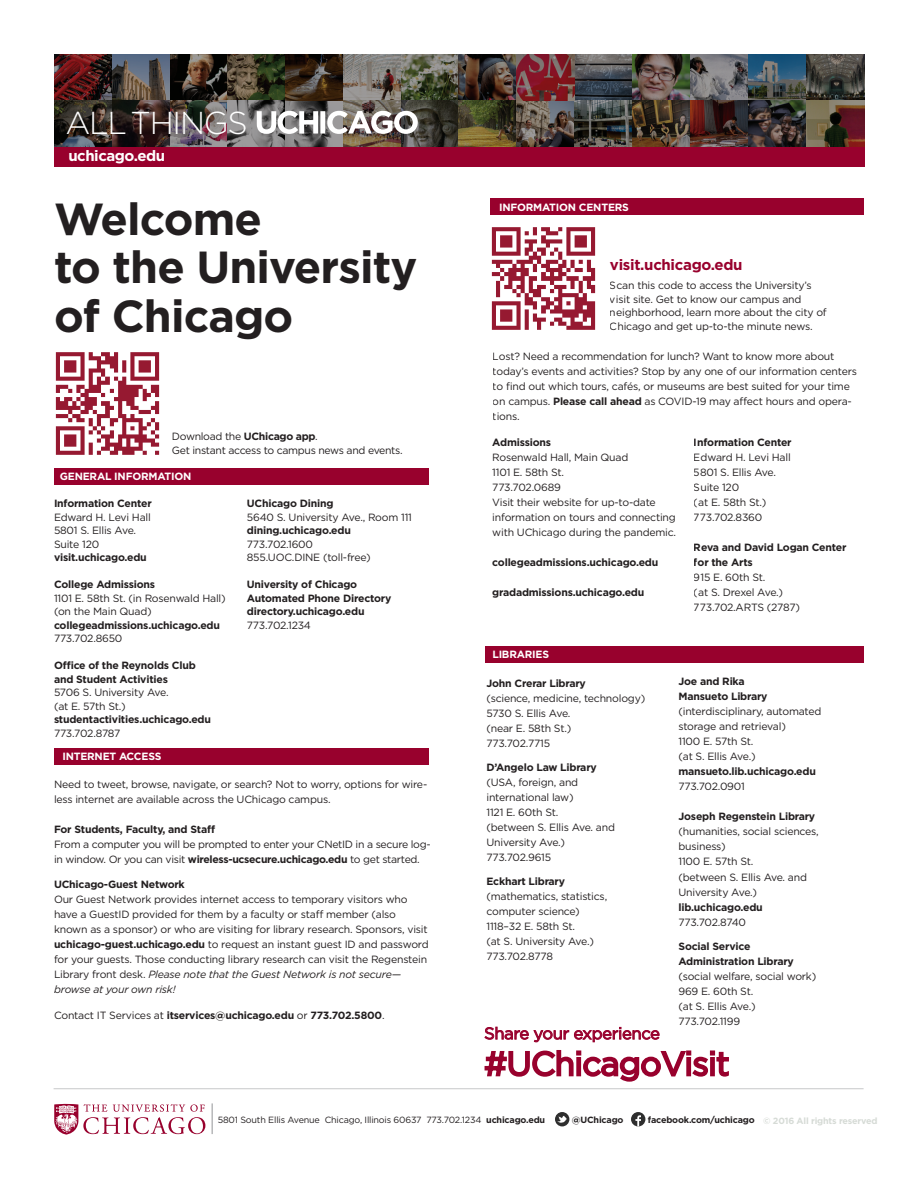
<style>
.page{position:relative;width:918px;height:1188px;background:#fff}
.page>*{position:absolute;margin:0;border:0;box-sizing:border-box;transform-origin:0 0}
.t1{font:700 44.85px/48.6px "Gotham";letter-spacing:-.02em;color:#231f20}
.t2{font:33px "Gotham";letter-spacing:-.02em;color:#98012d}
.t3{font:300 31.65px "Gotham";letter-spacing:-.04em;color:#fff}
.t4{font:16.5px "Gotham";letter-spacing:-.02em;color:#98012d}
.t5{font:700 15px "Gotham";letter-spacing:-.02em;color:#98012d}
.t6{font:700 15px "Gotham";letter-spacing:-.03em;color:#fff}
.t7{font:10.5px/15px "Gotham";letter-spacing:-.02em;color:#231f20}
.t8{font:700 10.5px/13.5px "Gotham";letter-spacing:-.02em;color:#231f20}
.t9{font:700 10.5px "Gotham";letter-spacing:-.02em;color:#fff}
.t10{font:9px "Gotham";letter-spacing:-.02em;color:#231f20}
.t11{font:700 9px "Gotham";letter-spacing:-.02em;color:#231f20}
.t12{font:700 9px "Gotham";letter-spacing:-.02em;color:#d6dbd6}
.s1{font-weight:700}
.s2{font-style:italic}
.s3{font-weight:400}
</style>
<div class="page">
<svg style="left:54px;top:1103px;width:151px;height:32px"></svg>
<div style="left:54px;top:147px;width:810px;height:20px;background:#98012d"></div>
<hr style="left:54px;top:1088px;width:810px;height:1px;background:#c7c8ca">
<img style="left:54px;top:54px;width:810px;height:93px">
<svg style="left:257px;top:111px;width:161px;height:23px"></svg>
<hr style="left:212px;top:1103px;width:1px;height:31px;background:#939598">
<div style="left:631px;top:1112px;width:14px;height:14px;background:#2e2e2e;border-radius:50%"></div>
<svg style="left:635px;top:1115px;width:6px;height:11px"></svg>
<div style="left:555px;top:1112px;width:14px;height:14px;background:#2e2e2e;border-radius:50%"></div>
<svg style="left:557px;top:1116px;width:10px;height:7px"></svg>
<div style="left:54px;top:468px;width:374px;height:16px;background:#98012d"></div>
<img style="left:55px;top:352px;width:105px;height:103px">
<div style="left:486px;top:646px;width:378px;height:17px;background:#98012d"></div>
<div style="left:54px;top:749px;width:374px;height:16px;background:#98012d"></div>
<div style="left:491px;top:199px;width:373px;height:16px;background:#98012d"></div>
<img style="left:491px;top:227px;width:105px;height:103px">
<svg style="left:484px;top:1026px;width:176px;height:17px"></svg>
<svg style="left:484px;top:1050px;width:245px;height:32px"></svg>
<h3 class="t3" style="left:65px;top:102px;width:184px">ALL THINGS</h3>
<h3 class="t6" style="left:68px;top:146px;width:98px">uchicago.edu</h3>
<h1 class="t1" style="left:54px;top:194px;width:365px">Welcome<br>to the University of Chicago</h1>
<p class="t7" style="left:172px;top:430px;width:232px;line-height:13.5px">Download the <span class="s1">UChicago app</span>.<br>Get instant access to campus news and events.</p>
<p class="t9" style="left:60px;top:470px;width:133px">GENERAL INFORMATION</p>
<p class="t8" style="left:54px;top:497px;width:99px">Information Center</p>
<p class="t7" style="left:54px;top:510px;width:98px;line-height:13.5px">Edward H. Levi Hall<br>5801 S. Ellis Ave.<br>Suite 120</p>
<p class="t8" style="left:54px;top:551px;width:94px">visit.uchicago.edu</p>
<p class="t8" style="left:54px;top:578px;width:103px">College Admissions</p>
<p class="t7" style="left:54px;top:591px;width:173px;line-height:13.5px">1101 E. 58th St. (in Rosenwald Hall) (on the Main Quad)</p>
<p class="t8" style="left:54px;top:618px;width:168px">collegeadmissions.uchicago.edu</p>
<p class="t7" style="left:54px;top:631px;width:70px">773.702.8650</p>
<p class="t8" style="left:54px;top:659px;width:143px">Office of the Reynolds Club and Student Activities</p>
<p class="t7" style="left:54px;top:686px;width:116px;line-height:13.5px">5706 S. University Ave. (at E. 57th St.)</p>
<p class="t8" style="left:54px;top:713px;width:159px">studentactivities.uchicago.edu</p>
<p class="t7" style="left:54px;top:725px;width:68px">773.702.8787</p>
<p class="t9" style="left:62px;top:750px;width:101px">INTERNET ACCESS</p>
<p class="t8" style="left:247px;top:497px;width:88px">UChicago Dining</p>
<p class="t7" style="left:247px;top:509px;width:167px">5640 S. University Ave., Room 111</p>
<p class="t8" style="left:247px;top:524px;width:105px">dining.uchicago.edu</p>
<p class="t7" style="left:247px;top:537px;width:125px;line-height:13.5px">773.702.1600<br>855.UOC.DINE (toll-free)</p>
<p class="t8" style="left:247px;top:578px;width:146px">University of Chicago<br>Automated Phone Directory directory.uchicago.edu</p>
<p class="t7" style="left:247px;top:617px;width:66px">773.702.1234</p>
<p class="t7" style="left:54px;top:776px;width:375px">Need to tweet, browse, navigate, or search? Not to worry, options for wire&shy;less internet are available across the UChicago campus.</p>
<p class="t8" style="left:54px;top:822px;width:163px">For Students, Faculty, and Staff</p>
<p class="t7" style="left:54px;top:836px;width:378px">From a computer you will be prompted to enter your CNetID in a secure log&shy;in window. Or you can visit <span class="s1">wireless-ucsecure.uchicago.edu</span> to get started.</p>
<p class="t8" style="left:54px;top:878px;width:132px">UChicago-Guest Network</p>
<p class="t7" style="left:54px;top:892px;width:376px">Our Guest Network provides internet access to temporary visitors who have a GuestID provided for them by a faculty or staff member (also known as a sponsor) or who are visiting for library research. Sponsors, visit <span class="s1">uchicago-guest.uchicago.edu</span> to request an instant guest ID and password for your guests. Those conducting library research can visit the Regenstein Library front desk. <span class="s2">Please note that the Guest Network is not secure— browse at your own risk!</span></p>
<p class="t8" style="left:54px;top:1008px;width:332px"><span class="s3">Contact IT Services at</span> itservices@uchicago.edu <span class="s3">or</span> 773.702.5800<span class="s3">.</span></p>
<p class="t9" style="left:499px;top:200px;width:131px">INFORMATION CENTERS</p>
<h3 class="t5" style="left:610px;top:255px;width:134px">visit.uchicago.edu</h3>
<p class="t7" style="left:610px;top:279px;width:218px;line-height:13.5px">Scan this code to access the University’s visit site. Get to know our campus and neighborhood, learn more about the city of Chicago and get up-to-the minute news.</p>
<p class="t7" style="left:493px;top:349px;width:366px">Lost? Need a recommendation for lunch? Want to know more about today’s events and activities? Stop by any one of our information centers to find out which tours, cafés, or museums are best suited for your time on campus. <span class="s1">Please call ahead</span> as COVID-19 may affect hours and opera&shy;tions.</p>
<p class="t8" style="left:492px;top:436px;width:60px">Admissions</p>
<p class="t7" style="left:492px;top:450px;width:185px">Rosenwald Hall, Main Quad<br>1101 E. 58th St.<br>773.702.0689<br>Visit their website for up-to-date information on tours and connecting with UChicago during the pandemic.</p>
<p class="t8" style="left:492px;top:556px;width:168px">collegeadmissions.uchicago.edu</p>
<p class="t8" style="left:492px;top:586px;width:154px">gradadmissions.uchicago.edu</p>
<p class="t8" style="left:694px;top:436px;width:99px">Information Center</p>
<p class="t7" style="left:694px;top:450px;width:98px">Edward H. Levi Hall<br>5801 S. Ellis Ave.<br>Suite 120<br>(at E. 58th St.)<br>773.702.8360</p>
<p class="t8" style="left:694px;top:540px;width:154px;line-height:15px">Reva and David Logan Center for the Arts</p>
<p class="t7" style="left:694px;top:570px;width:108px">915 E. 60th St.<br>(at S. Drexel Ave.)<br>773.702.ARTS (2787)</p>
<p class="t9" style="left:492px;top:647px;width:58px">LIBRARIES</p>
<p class="t8" style="left:487px;top:676px;width:101px">John Crerar Library</p>
<p class="t7" style="left:487px;top:690px;width:160px">(science, medicine, technology)<br>5730 S. Ellis Ave.<br>(near E. 58th St.)<br>773.702.7715</p>
<p class="t8" style="left:487px;top:760px;width:112px">D’Angelo Law Library</p>
<p class="t7" style="left:487px;top:774px;width:130px">(USA, foreign, and international law)<br>1121 E. 60th St.<br>(between S. Ellis Ave. and<br>University Ave.)<br>773.702.9615</p>
<p class="t8" style="left:487px;top:874px;width:80px">Eckhart Library</p>
<p class="t7" style="left:487px;top:888px;width:122px">(mathematics, statistics, computer science)<br>1118–32 E. 58th St.<br>(at S. University Ave.)<br>773.702.8778</p>
<p class="t8" style="left:679px;top:674px;width:91px;line-height:15px">Joe and Rika<br>Mansueto Library</p>
<p class="t7" style="left:679px;top:704px;width:144px">(interdisciplinary, automated storage and retrieval)<br>1100 E. 57th St.<br>(at S. Ellis Ave.)</p>
<p class="t8" style="left:679px;top:765px;width:139px">mansueto.lib.uchicago.edu</p>
<p class="t7" style="left:679px;top:779px;width:68px">773.702.0901</p>
<p class="t8" style="left:679px;top:810px;width:138px">Joseph Regenstein Library</p>
<p class="t7" style="left:679px;top:824px;width:142px">(humanities, social sciences, business)<br>1100 E. 57th St.<br>(between S. Ellis Ave. and<br>University Ave.)</p>
<p class="t8" style="left:679px;top:900px;width:86px">lib.uchicago.edu</p>
<p class="t7" style="left:679px;top:914px;width:69px">773.702.8740</p>
<p class="t8" style="left:679px;top:938px;width:117px;line-height:15px">Social Service<br>Administration Library</p>
<p class="t7" style="left:679px;top:968px;width:139px">(social welfare, social work)<br>969 E. 60th St.<br>(at S. Ellis Ave.)<br>773.702.1199</p>
<h3 class="t4" style="left:484px;top:1023px;width:177px">Share your experience</h3>
<h2 class="t2" style="left:484px;top:1042px;width:247px">#UChicagoVisit</h2>
<p class="t10" style="left:218px;top:1114px;width:329px">5801 South Ellis Avenue Chicago, Illinois 60637 773.702.1234 <span class="s1">uchicago.edu</span></p>
<p class="t11" style="left:572px;top:1113px;width:53px">@UChicago</p>
<p class="t11" style="left:648px;top:1113px;width:108px">facebook.com/uchicago</p>
<p class="t12" style="left:763px;top:1115px;width:116px">© 2016 All rights reserved</p>
</div>
